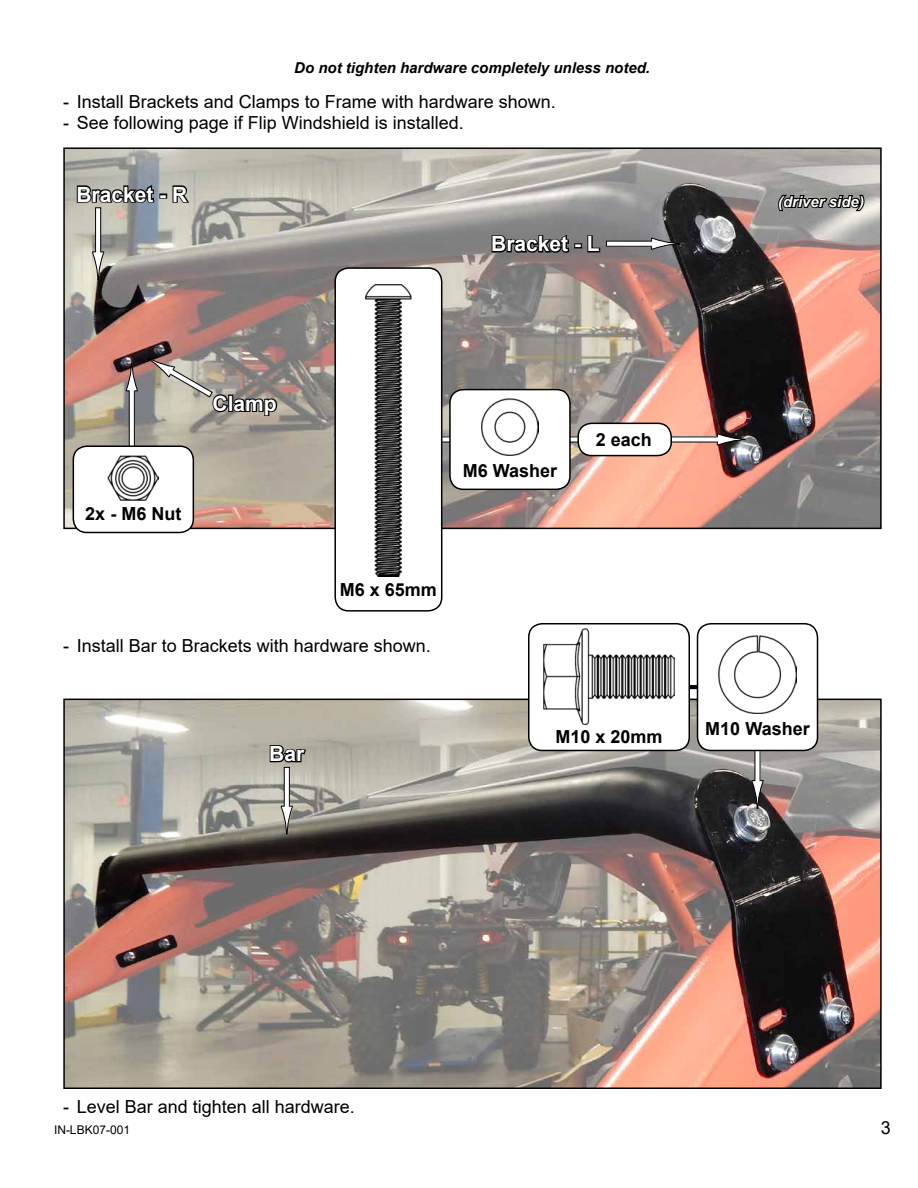
<style>
.page{position:relative;width:918px;height:1188px;background:#fff}
.page>*{position:absolute;margin:0;border:0;box-sizing:border-box;transform-origin:0 0}
.t1{font:700 21px "Arial";color:#fff}
.t2{font:18px "Arial";color:#000}
.t3{font:700 18px "Arial";color:#000}
.t4{font:italic 700 15px "Arial";color:#000}
.t5{font:italic 700 15px "Arial";color:#fff}
.t6{font:12px "Arial";color:#000}
</style>
<div class="page">
<img style="left:66px;top:150px;width:813px;height:376px">
<div style="left:63px;top:147px;width:819px;height:382px;border:2px solid #000"></div>
<img style="left:66px;top:702px;width:813px;height:384px">
<div style="left:284px;top:767px;width:5px;height:40px;background:#fff"></div>
<div style="left:284px;top:767px;width:6px;height:40px;border:1px solid #000"></div>
<svg style="left:280px;top:805px;width:13px;height:30px"></svg>
<svg style="left:776px;top:193px;width:90px;height:19px;background:#50504f"></svg>
<svg style="left:269px;top:742px;width:38px;height:22px"></svg>
<svg style="left:491px;top:221px;width:79px;height:33px;background:#535353"></svg>
<div style="left:574px;top:243px;width:8px;height:5px;border:2px solid #000"></div>
<svg style="left:586px;top:234px;width:15px;height:20px"></svg>
<svg style="left:147px;top:355px;width:132px;height:62px;background:#9a928a"></svg>
<svg style="left:76px;top:171px;width:80px;height:34px;background:#707270"></svg>
<div style="left:159px;top:194px;width:8px;height:5px;border:2px solid #000"></div>
<svg style="left:171px;top:184px;width:20px;height:21px"></svg>
<div style="left:96px;top:208px;width:5px;height:44px;background:#fff"></div>
<div style="left:95px;top:207px;width:6px;height:46px;border:1px solid #000"></div>
<svg style="left:92px;top:251px;width:13px;height:29px"></svg>
<div style="left:607px;top:241px;width:45px;height:5px;background:#fff"></div>
<div style="left:606px;top:241px;width:46px;height:6px;border:1px solid #000"></div>
<svg style="left:651px;top:237px;width:29px;height:13px"></svg>
<div style="left:129px;top:390px;width:5px;height:88px;background:#fff"></div>
<div style="left:129px;top:390px;width:6px;height:88px;border:1px solid #000"></div>
<svg style="left:125px;top:363px;width:13px;height:29px"></svg>
<div style="left:416px;top:437px;width:302px;height:5px;background:#fff"></div>
<svg style="left:717px;top:433px;width:29px;height:13px"></svg>
<div style="left:578px;top:423px;width:93px;height:33px;background:#fff;border-radius:14px"></div>
<div style="left:577px;top:423px;width:95px;height:33px;border:2px solid #000;border-radius:14px"></div>
<div style="left:450px;top:390px;width:120px;height:99px;background:#fff;border-radius:14px"></div>
<div style="left:449px;top:389px;width:122px;height:101px;border:2px solid #000;border-radius:14px"></div>
<img style="left:482px;top:399px;width:56px;height:57px">
<div style="left:755px;top:715px;width:5px;height:66px;background:#fff"></div>
<svg style="left:751px;top:780px;width:13px;height:29px"></svg>
<div style="left:615px;top:685px;width:125px;height:5px;background:#000"></div>
<div style="left:615px;top:684px;width:125px;height:6px;border:1px solid #fff"></div>
<div style="left:698px;top:624px;width:120px;height:126px;background:#fff;border-radius:14px"></div>
<div style="left:697px;top:623px;width:121px;height:128px;border:2px solid #000;border-radius:14px"></div>
<img style="left:718px;top:635px;width:79px;height:79px">
<div style="left:529px;top:624px;width:160px;height:126px;background:#fff;border-radius:14px"></div>
<div style="left:528px;top:623px;width:162px;height:128px;border:2px solid #000;border-radius:14px"></div>
<img style="left:544px;top:629px;width:130px;height:96px">
<div style="left:335px;top:268px;width:107px;height:343px;background:#fff;border-radius:14px"></div>
<div style="left:334px;top:267px;width:108px;height:345px;border:2px solid #000;border-radius:14px"></div>
<img style="left:365px;top:284px;width:47px;height:292px">
<div style="left:73px;top:446px;width:120px;height:86px;background:#fff;border-radius:14px"></div>
<div style="left:73px;top:445px;width:121px;height:88px;border:2px solid #000;border-radius:14px"></div>
<img style="left:108px;top:456px;width:51px;height:44px">
<p class="t4" style="left:294px;top:58px;width:357px">Do not tighten hardware completely unless noted.</p>
<p class="t2" style="left:63px;top:89px;width:494px">- Install Brackets and Clamps to Frame with hardware shown.</p>
<p class="t2" style="left:63px;top:111px;width:402px">- See following page if Flip Windshield is installed.</p>
<p class="t1" style="left:76px;top:179px;width:112px">Bracket - R</p>
<p class="t1" style="left:491px;top:229px;width:110px">Bracket - L</p>
<p class="t5" style="left:778px;top:192px;width:87px">(driver side)</p>
<p class="t1" style="left:213px;top:389px;width:66px">Clamp</p>
<p class="t3" style="left:85px;top:501px;width:98px">2x - M6 Nut</p>
<p class="t3" style="left:340px;top:577px;width:99px">M6 x 65mm</p>
<p class="t2" style="left:63px;top:634px;width:369px">- Install Bar to Brackets with hardware shown.</p>
<p class="t3" style="left:463px;top:458px;width:96px">M6 Washer</p>
<p class="t3" style="left:596px;top:427px;width:58px">2 each</p>
<p class="t1" style="left:269px;top:739px;width:37px">Bar</p>
<p class="t3" style="left:555px;top:724px;width:109px">M10 x 20mm</p>
<p class="t3" style="left:705px;top:716px;width:106px">M10 Washer</p>
<p class="t2" style="left:63px;top:1094px;width:293px">- Level Bar and tighten all hardware.</p>
<p class="t6" style="left:54px;top:1122px;width:78px">IN-LBK07-001</p>
<p class="t2" style="left:881px;top:1115px;width:12px">3</p>
</div>
